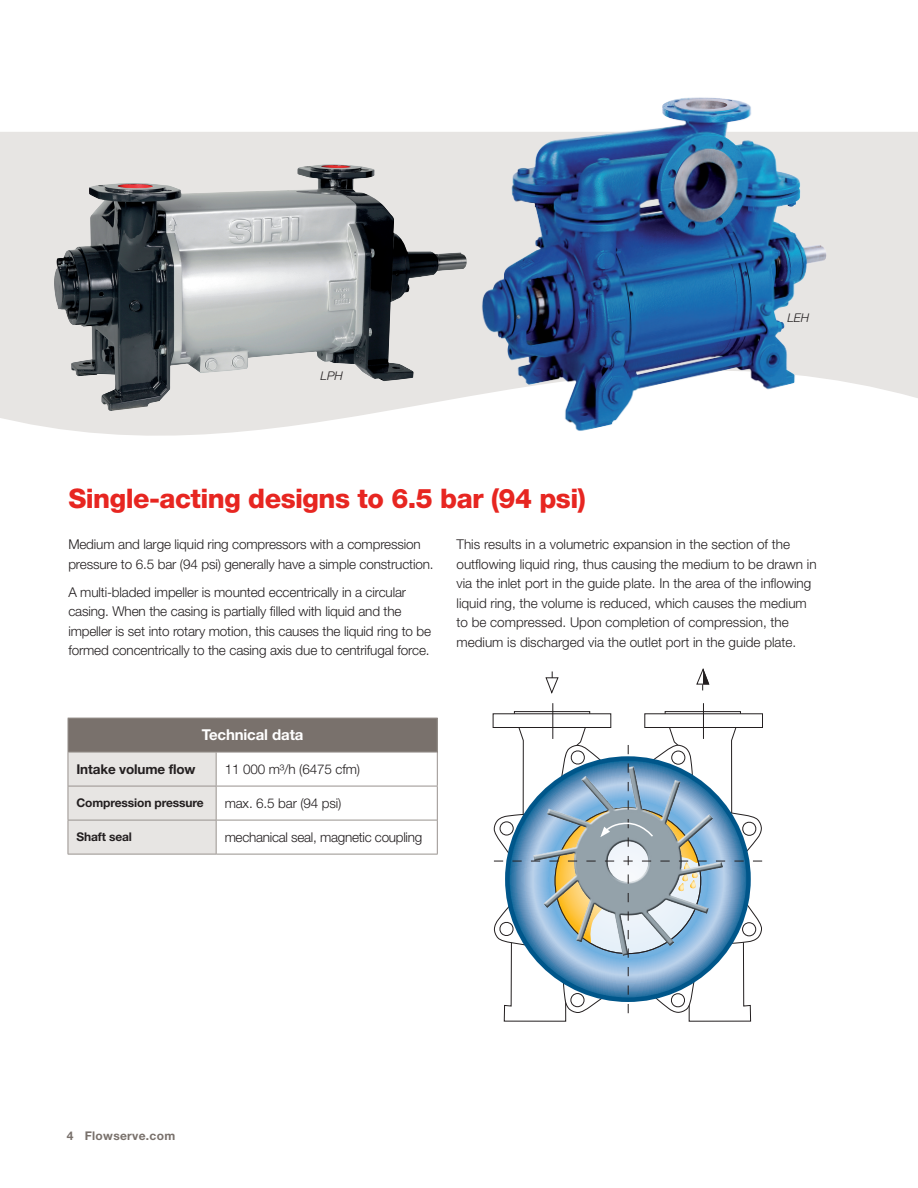
<style>
.page{position:relative;width:918px;height:1188px;background:#fff}
.page>*{position:absolute;margin:0;border:0;box-sizing:border-box;transform-origin:0 0}
.Headline_Level_1__re{font:800 27px "Helvetica Neue LT Std";letter-spacing:-.02em;color:#e72621}
.Table_Column_Head__w{font:700 15px "Helvetica Neue LT Std";letter-spacing:-.01em;color:#fff}
.Body_copy{font:300 13.5px/19.5px "Helvetica Neue LT Std";letter-spacing:-.01em;color:#231f20}
.Table_text{font:300 13.5px "Helvetica Neue LT Std";letter-spacing:-.02em;color:#231f20}
.Table_Row_Header__bl{font:700 13.5px "Helvetica Neue LT Std";letter-spacing:-.01em;color:#231f20}
.Table_Row_Header__bl-2{font:700 12px "Helvetica Neue LT Std";letter-spacing:-.01em;color:#231f20}
.t1{font:700 12px "Helvetica Neue LT Std";letter-spacing:.025em;color:#79716c}
.t2{font:italic 300 12px "Helvetica Neue LT Std";color:#231f20}
</style>
<div class="page">
<svg style="left:0;top:132px;width:918px;height:304px;background:#e8e7e5"></svg>
<img style="left:476px;top:97px;width:358px;height:339px">
<img style="left:54px;top:166px;width:378px;height:245px">
<svg style="left:493px;top:713px;width:1px;height:15px"></svg>
<svg style="left:762px;top:713px;width:1px;height:15px"></svg>
<svg style="left:545px;top:671px;width:14px;height:23px"></svg>
<svg style="left:696px;top:668px;width:14px;height:22px"></svg>
<hr style="left:703px;top:703px;width:1px;height:36px;background:#231f20">
<hr style="left:553px;top:703px;width:1px;height:36px;background:#231f20">
<svg style="left:494px;top:711px;width:268px;height:311px"></svg>
<div style="left:68px;top:718px;width:369px;height:34px;background:#79716c"></div>
<svg style="left:69px;top:753px;width:368px;height:101px"></svg>
<hr style="left:68px;top:718px;width:1px;height:34px;background:#98928e">
<hr style="left:68px;top:718px;width:148px;height:1px;background:#98928e">
<hr style="left:216px;top:718px;width:222px;height:1px;background:#98928e">
<hr style="left:68px;top:752px;width:148px;height:1px;background:#98928e">
<hr style="left:437px;top:718px;width:1px;height:34px;background:#98928e">
<hr style="left:216px;top:752px;width:222px;height:1px;background:#98928e">
<hr style="left:68px;top:752px;width:1px;height:34px;background:#98928e">
<hr style="left:216px;top:752px;width:1px;height:34px;background:#98928e">
<hr style="left:437px;top:752px;width:1px;height:34px;background:#98928e">
<hr style="left:68px;top:786px;width:1px;height:34px;background:#98928e">
<hr style="left:68px;top:820px;width:1px;height:34px;background:#98928e">
<hr style="left:68px;top:786px;width:148px;height:1px;background:#98928e">
<hr style="left:68px;top:820px;width:148px;height:1px;background:#98928e">
<hr style="left:68px;top:854px;width:148px;height:1px;background:#98928e">
<hr style="left:216px;top:786px;width:1px;height:34px;background:#98928e">
<hr style="left:216px;top:820px;width:1px;height:34px;background:#98928e">
<hr style="left:216px;top:786px;width:222px;height:1px;background:#98928e">
<hr style="left:437px;top:786px;width:1px;height:34px;background:#98928e">
<hr style="left:437px;top:820px;width:1px;height:34px;background:#98928e">
<hr style="left:216px;top:820px;width:221px;height:1px;background:#98928e">
<hr style="left:216px;top:854px;width:222px;height:1px;background:#98928e">
<p class="t2" style="left:321px;top:368px;width:24px">LPH</p>
<p class="t2" style="left:788px;top:311px;width:23px">LEH</p>
<p class="Headline_Level_1__re" style="left:68px;top:483px;width:519px">Single-acting designs to 6.5 bar (94 psi)</p>
<p class="Body_copy" style="left:68px;top:534px;width:367px">Medium and large liquid ring compressors with a compression pressure to 6.5 bar (94 psi) generally have a simple construction.</p>
<p class="Body_copy" style="left:68px;top:582px;width:364px">A multi-bladed impeller is mounted eccentrically in a circular casing. When the casing is partially filled with liquid and the impeller is set into rotary motion, this causes the liquid ring to be formed concentrically to the casing axis due to centrifugal force.</p>
<p class="Body_copy" style="left:457px;top:534px;width:362px">This results in a volumetric expansion in the section of the outflowing liquid ring, thus causing the medium to be drawn in via the inlet port in the guide plate. In the area of the inflowing liquid ring, the volume is reduced, which causes the medium to be compressed. Upon completion of compression, the medium is discharged via the outlet port in the guide plate.</p>
<p class="Table_Column_Head__w" style="left:202px;top:726px;width:103px">Technical data</p>
<p class="Table_Row_Header__bl" style="left:76px;top:761px;width:121px">Intake volume flow</p>
<p class="Table_text" style="left:225px;top:761px;width:137px">11 000 m³/h (6475 cfm)</p>
<p class="Table_Row_Header__bl-2" style="left:76px;top:796px;width:129px">Compression pressure</p>
<p class="Table_text" style="left:225px;top:795px;width:118px">max. 6.5 bar (94 psi)</p>
<p class="Table_Row_Header__bl-2" style="left:76px;top:830px;width:57px">Shaft seal</p>
<p class="Table_text" style="left:225px;top:829px;width:199px">mechanical seal, magnetic coupling</p>
<p class="t1" style="left:67px;top:1128px;width:110px">4 Flowserve.com</p>
</div>
